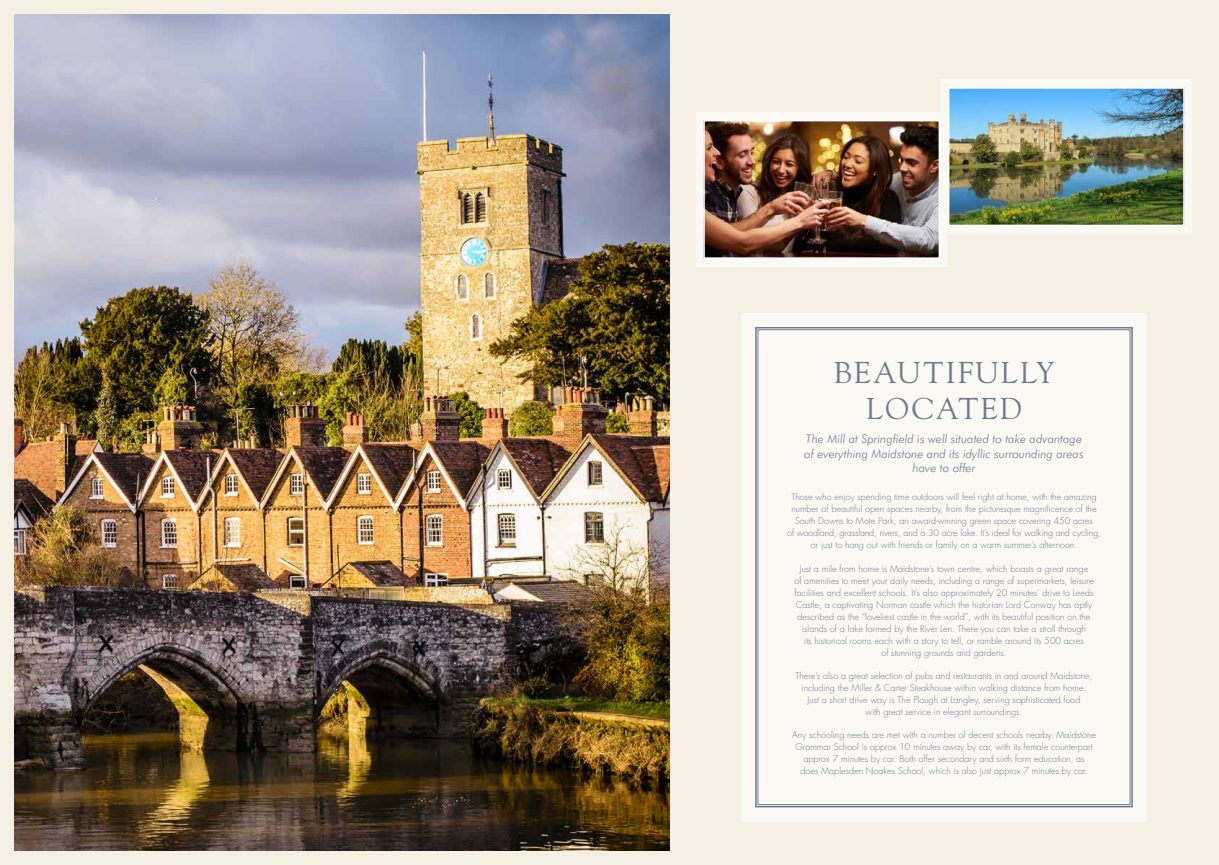
<style>
.page{position:relative;width:1219px;height:865px;background:#f5f0e3}
.page>*{position:absolute;margin:0;border:0;box-sizing:border-box;transform-origin:0 0}
.t1{font:30px/36px "Goudy";letter-spacing:.08em;color:#707a8a;text-align:center}
.t2{font:italic 300 12px/14.4px "Futura BT";color:#707a8a;text-align:center}
.t3{font:300 9px/12px "Futura";color:#707a8a;text-align:center}
</style>
<div class="page">
<img style="left:14px;top:14px;width:655px;height:836px">
<div style="left:741px;top:313px;width:406px;height:508px;background:#fbf9f4"></div>
<svg style="left:755px;top:327px;width:378px;height:481px"></svg>
<svg style="left:696px;top:79px;width:496px;height:188px"></svg>
<img style="left:706px;top:123px;width:231px;height:133px">
<div style="left:703px;top:120px;width:237px;height:139px;border:2px solid #fff"></div>
<img style="left:951px;top:90px;width:231px;height:133px">
<div style="left:948px;top:87px;width:237px;height:139px;border:2px solid #fff"></div>
<h1 class="t1" style="left:833px;top:354px;width:222px">BEAUTIFULLY<br>LOCATED</h1>
<h2 class="t2" style="left:804px;top:432px;width:281px">The Mill at Springfield is well situated to take advantage of everything Maidstone and its idyllic surrounding areas have to offer</h2>
<p class="t3" style="left:787px;top:491px;width:315px">Those who enjoy spending time outdoors will feel right at home, with the amazing number of beautiful open spaces nearby, from the picturesque magnificence of the South Downs to Mote Park, an award-winning green space covering 450 acres<br>of woodland, grassland, rivers, and a 30 acre lake. It’s ideal for walking and cycling, or just to hang out with friends or family on a warm summer’s afternoon.</p>
<p class="t3" style="left:794px;top:562px;width:301px">Just a mile from home is Maidstone’s town centre, which boasts a great range<br>of amenities to meet your daily needs, including a range of supermarkets, leisure facilities and excellent schools. It’s also approximately 20 minutes’ drive to Leeds Castle, a captivating Norman castle which the historian Lord Conway has aptly described as the “loveliest castle in the world”, with its beautiful position on the islands of a lake formed by the River Len. There you can take a stroll through<br>its historical rooms each with a story to tell, or ramble around its 500 acres<br>of stunning grounds and gardens.</p>
<p class="t3" style="left:795px;top:670px;width:299px">There’s also a great selection of pubs and restaurants in and around Maidstone, including the Miller &amp; Carter Steakhouse within walking distance from home.<br>Just a short drive way is The Plough at Langley, serving sophisticated food<br>with great service in elegant surroundings.</p>
<p class="t3" style="left:792px;top:729px;width:305px">Any schooling needs are met with a number of decent schools nearby. Maidstone Grammar School is approx 10 minutes away by car, with its female counterpart approx 7 minutes by car. Both offer secondary and sixth form education, as<br>does Maplesden Noakes School, which is also just approx 7 minutes by car.</p>
</div>
